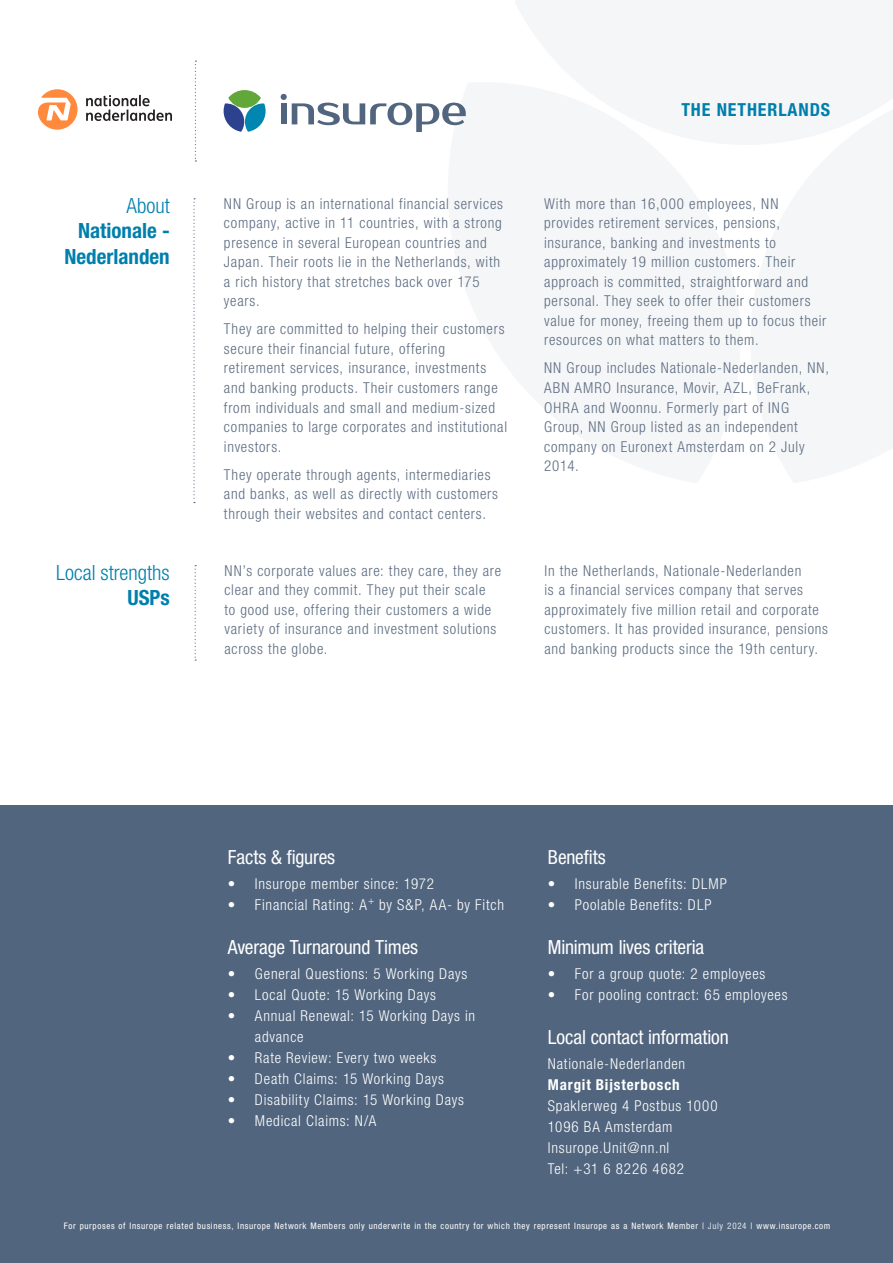
<style>
.page{position:relative;width:893px;height:1263px;background:#fff}
.page>*{position:absolute;margin:0;border:0;box-sizing:border-box;transform-origin:0 0}
.t1{font:300 condensed 21px/25.2px "Helvetica Neue LT Pro";color:#007fad;text-align:right}
.t2{font:700 condensed 21px/25.2px "Helvetica Neue LT Pro";color:#007fad;text-align:right}
.Kopje{font:condensed 19.5px "Helvetica Neue LT Pro";letter-spacing:-.005em;color:#fff}
.t3{font:700 condensed 18px "Helvetica Neue LT Pro";letter-spacing:.05em;color:#007fad}
.Adres{font:300 condensed 15px/19.5px "Helvetica Neue LT Pro";letter-spacing:.05em;color:#5d6d82}
.Adres-2{font:300 condensed 15px/21px "Helvetica Neue LT Pro";letter-spacing:.05em;color:#fff}
.Adres-3{font:700 condensed 15px "Helvetica Neue LT Pro";letter-spacing:.055em;color:#fff}
.Kopje-2{font:condensed 9px "Helvetica Neue LT Pro";letter-spacing:.07em;color:#fff}
.s1{font-weight:700}
.s2{color:#dfe2e6}
</style>
<div class="page">
<div style="left:0;top:806px;width:893px;height:457px;background:#51657e"></div>
<svg style="left:193px;top:198px;width:2px;height:305px"></svg>
<svg style="left:195px;top:565px;width:1px;height:96px"></svg>
<svg style="left:38px;top:89px;width:40px;height:41px"></svg>
<svg style="left:86px;top:95px;width:86px;height:26px"></svg>
<svg style="left:281px;top:94px;width:185px;height:38px"></svg>
<svg style="left:224px;top:90px;width:42px;height:42px"></svg>
<svg style="left:195px;top:61px;width:1px;height:100px"></svg>
<p class="t1" style="left:127px;top:193px;width:45px">About</p>
<p class="t2" style="left:64px;top:218px;width:107px">Nationale -<br>Nederlanden</p>
<p class="Adres" style="left:224px;top:194px;width:281px">NN Group is an international financial services company, active in 11 countries, with a strong presence in several European countries and Japan. Their roots lie in the Netherlands, with a rich history that stretches back over 175 years.</p>
<p class="Adres" style="left:224px;top:319px;width:285px">They are committed to helping their customers secure their financial future, offering retirement services, insurance, investments and banking products. Their customers range from individuals and small and medium-sized companies to large corporates and institutional investors.</p>
<p class="Adres" style="left:224px;top:464px;width:276px">They operate through agents, intermediaries and banks, as well as directly with customers through their websites and contact centers.</p>
<p class="t3" style="left:681px;top:99px;width:150px">THE NETHERLANDS</p>
<p class="Adres" style="left:544px;top:194px;width:284px">With more than 16,000 employees, NN provides retirement services, pensions, insurance, banking and investments to approximately 19 million customers. Their approach is committed, straightforward and personal. They seek to offer their customers value for money, freeing them up to focus their resources on what matters to them.</p>
<p class="Adres" style="left:544px;top:358px;width:286px">NN Group includes Nationale-Nederlanden, NN, ABN AMRO Insurance, Movir, AZL, BeFrank, OHRA and Woonnu. Formerly part of ING Group, NN Group listed as an independent company on Euronext Amsterdam on 2 July 2014.</p>
<p class="t1" style="left:56px;top:560px;width:115px">Local strengths<br><span class="s1">USPs</span></p>
<p class="Adres" style="left:225px;top:561px;width:278px">NN’s corporate values are: they care, they are clear and they commit. They put their scale<br>to good use, offering their customers a wide variety of insurance and investment solutions across the globe.</p>
<p class="Adres" style="left:544px;top:561px;width:285px">In the Netherlands, Nationale-Nederlanden<br>is a financial services company that serves approximately five million retail and corporate customers. It has provided insurance, pensions and banking products since the 19th century.</p>
<p class="Kopje" style="left:228px;top:846px;width:109px">Facts &amp; figures</p>
<p class="Adres-2" style="left:228px;top:873px;width:208px">• Insurope member since: 1972</p>
<p class="Adres-2" style="left:228px;top:894px;width:278px">• Financial Rating: A<sup>+</sup> by S&amp;P, AA- by Fitch</p>
<p class="Kopje" style="left:228px;top:936px;width:192px">Average Turnaround Times</p>
<p class="Adres-2" style="left:228px;top:963px;width:241px">• General Questions: 5 Working Days</p>
<p class="Adres-2" style="left:228px;top:984px;width:210px">• Local Quote: 15 Working Days</p>
<p class="Adres-2" style="left:255px;top:1005px;width:222px;text-indent:-27px">• Annual Renewal: 15 Working Days in advance</p>
<p class="Adres-2" style="left:228px;top:1047px;width:210px">• Rate Review: Every two weeks</p>
<p class="Adres-2" style="left:228px;top:1068px;width:217px">• Death Claims: 15 Working Days</p>
<p class="Adres-2" style="left:228px;top:1089px;width:237px">• Disability Claims: 15 Working Days</p>
<p class="Adres-2" style="left:228px;top:1110px;width:150px">• Medical Claims: N/A</p>
<p class="Kopje" style="left:548px;top:846px;width:60px">Benefits</p>
<p class="Adres-2" style="left:548px;top:873px;width:181px">• Insurable Benefits: DLMP</p>
<p class="Adres-2" style="left:548px;top:894px;width:165px">• Poolable Benefits: DLP</p>
<p class="Kopje" style="left:548px;top:936px;width:158px">Minimum lives criteria</p>
<p class="Adres-2" style="left:548px;top:963px;width:219px">• For a group quote: 2 employees</p>
<p class="Adres-2" style="left:548px;top:984px;width:241px">• For pooling contract: 65 employees</p>
<p class="Kopje" style="left:548px;top:1026px;width:182px">Local contact information</p>
<p class="Adres-2" style="left:548px;top:1053px;width:139px">Nationale-Nederlanden</p>
<p class="Adres-3" style="left:548px;top:1076px;width:133px">Margit Bijsterbosch</p>
<p class="Adres-2" style="left:548px;top:1095px;width:171px">Spaklerweg 4 Postbus 1000</p>
<p class="Adres-2" style="left:548px;top:1116px;width:126px">1096 BA Amsterdam</p>
<p class="Adres-2" style="left:548px;top:1137px;width:123px">Insurope.Unit@nn.nl</p>
<p class="Adres-2" style="left:548px;top:1158px;width:138px">Tel: +31 6 8226 4682</p>
<p class="Kopje-2" style="left:64px;top:1220px;width:768px">For purposes of Insurope related business, Insurope Network Members only underwrite in the country for which they represent Insurope as a Network Member | <span class="s2">July 2024</span> | www.insurope.com</p>
</div>
